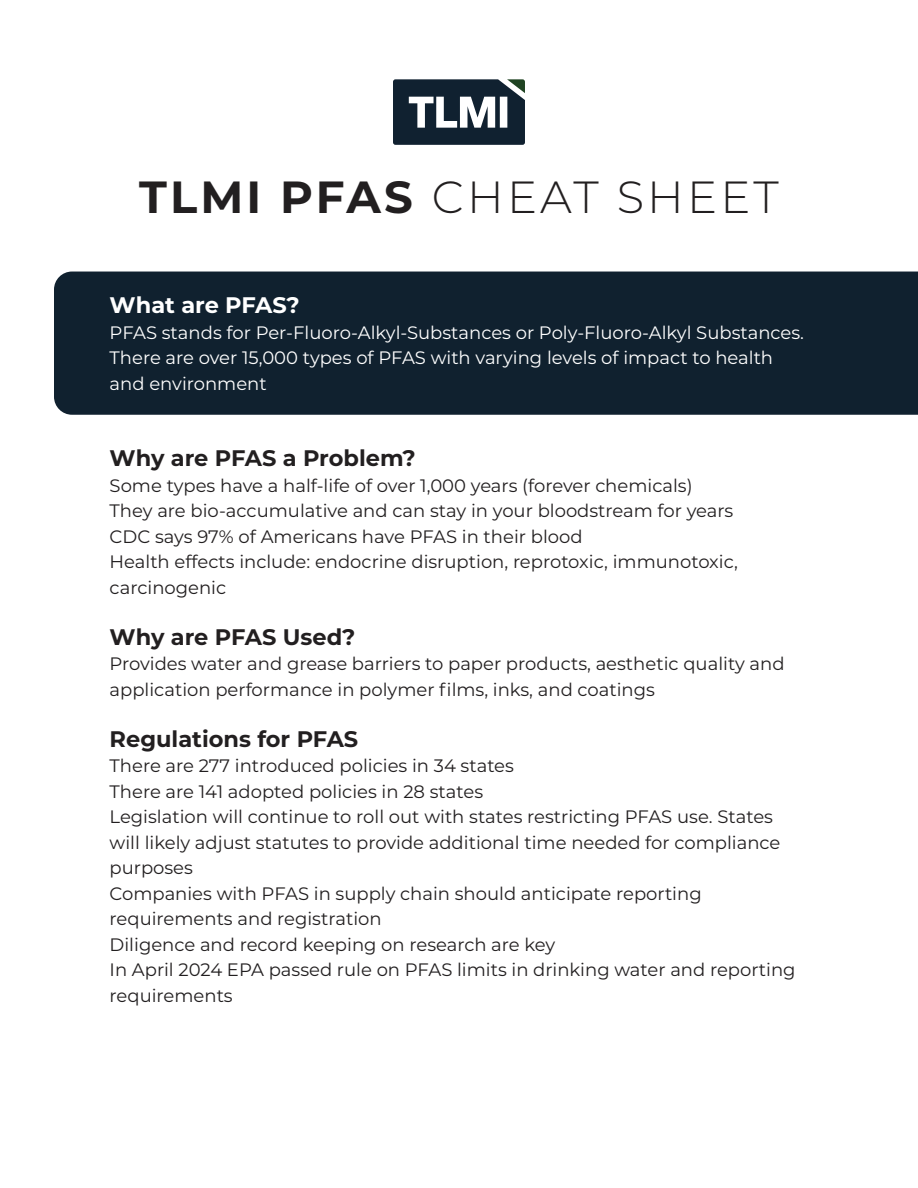
<style>
.page{position:relative;width:918px;height:1188px;background:#fff}
.page>*{position:absolute;margin:0;border:0;box-sizing:border-box;transform-origin:0 0}
.t1{font:300 45px "Montserrat";letter-spacing:.07em;color:#221f20}
.t2{font:700 22.5px "Montserrat";color:#221f20}
.t3{font:700 22.5px "Montserrat";color:#fff}
.t4{font:18px/25.5px "Montserrat";color:#221f20}
.t5{font:18px/25.5px "Montserrat";color:#fff}
.s1{font-weight:700}
</style>
<div class="page">
<svg style="left:393px;top:79px;width:132px;height:66px"></svg>
<div style="left:54px;top:272px;width:864px;height:143px;background:#10212f"></div>
<h1 class="t1" style="left:139px;top:166px;width:641px"><span class="s1">TLMI PFAS</span> CHEAT SHEET</h1>
<p class="t3" style="left:110px;top:289px;width:192px">What are PFAS?</p>
<p class="t5" style="left:110px;top:319px;width:696px">PFAS stands for Per-Fluoro-Alkyl-Substances or Poly-Fluoro-Alkyl Substances.<br>There are over 15,000 types of PFAS with varying levels of impact to health and environment</p>
<p class="t2" style="left:110px;top:442px;width:308px">Why are PFAS a Problem?</p>
<p class="t4" style="left:110px;top:472px;width:630px">Some types have a half-life of over 1,000 years (forever chemicals)<br>They are bio-accumulative and can stay in your bloodstream for years CDC says 97% of Americans have PFAS in their blood<br>Health effects include: endocrine disruption, reprotoxic, immunotoxic, carcinogenic</p>
<p class="t2" style="left:110px;top:620px;width:247px">Why are PFAS Used?</p>
<p class="t4" style="left:110px;top:650px;width:677px">Provides water and grease barriers to paper products, aesthetic quality and application performance in polymer films, inks, and coatings</p>
<p class="t2" style="left:110px;top:722px;width:250px">Regulations for PFAS</p>
<p class="t4" style="left:110px;top:752px;width:688px">There are 277 introduced policies in 34 states<br>There are 141 adopted policies in 28 states<br>Legislation will continue to roll out with states restricting PFAS use. States will likely adjust statutes to provide additional time needed for compliance purposes<br>Companies with PFAS in supply chain should anticipate reporting requirements and registration<br>Diligence and record keeping on research are key<br>In April 2024 EPA passed rule on PFAS limits in drinking water and reporting requirements</p>
</div>
